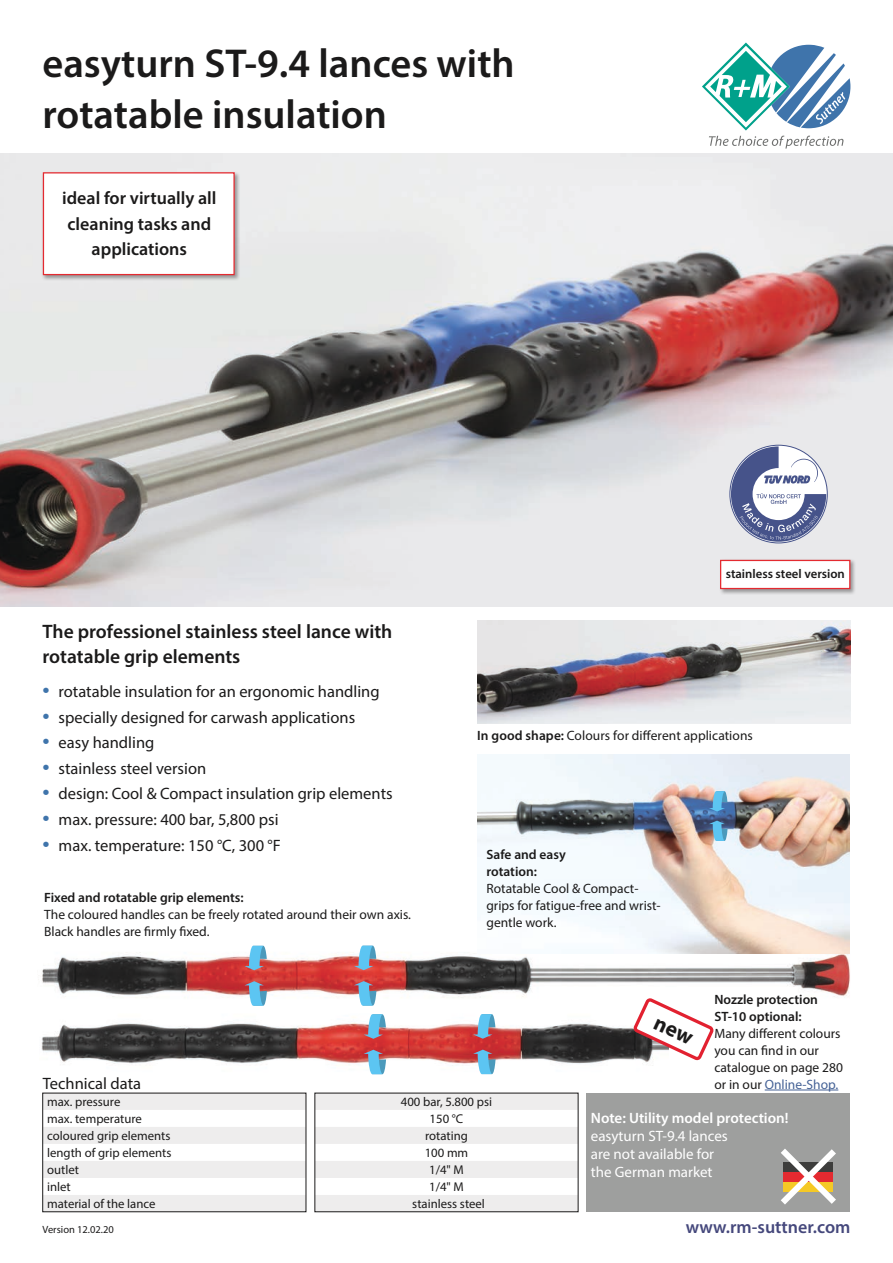
<style>
.page{position:relative;width:893px;height:1263px;background:#fff}
.page>*{position:absolute;margin:0;border:0;box-sizing:border-box;transform-origin:0 0}
.PDF_2011_-_Headline{font:600 40.5px/51px "Myriad Pro";color:#1b1a1a}
.PDF_2011_-_AT_-_13{font:600 19.5px/25.5px "Myriad Pro";color:#1b1a1a}
.PDF_2011_-_AT_-_13-2{font:600 18px/25.5px "Myriad Pro";color:#1b1a1a;text-align:center}
.t1{font:600 18px "Myriad Pro";color:#45487c}
.t2{font:16.5px "Myriad Pro";color:#1b1a1a}
.t3{font:15px/18px "Myriad Pro";color:#fff}
.t4{font:600 15px "Myriad Pro";color:#fff}
.überdrucken{font:13.5px/17px "Myriad Pro";color:#1b1a1a}
.überdrucken-2{font:600 13.5px "Myriad Pro";color:#1b1a1a}
.T_master_1{font:12.75px "Myriad Pro";color:#1b1a1a}
._2010_AT_-_Master_9{font:600 12.75px "Myriad Pro";color:#1b1a1a}
.T_master_5{font:12.75px "Myriad Pro";color:#1b1a1a}
.T_master_4{font:12.75px "Myriad Pro";color:#1b1a1a}
.T_master_6{font:12.75px "Myriad Pro";color:#1b1a1a}
.T_master_7{font:12.75px "Myriad Pro";color:#1b1a1a}
.T_master_8{font:12.75px "Myriad Pro";color:#1b1a1a}
.PDF_2011_-_AT_-_13-3{font:10.5px "Myriad Pro";color:#1b1a1a}
.s1{font-size:25.5px;color:#3f74ab}
.s2{font-weight:600}
.s3{color:#456296}
</style>
<div class="page">
<img style="left:0;top:153px;width:893px;height:453px">
<div style="left:42px;top:171px;width:198px;height:110px;background:#1b1a1a;opacity:.4"></div>
<div style="left:43px;top:172px;width:192px;height:103px;background:#fff;border:1px solid #e42a30"></div>
<div style="left:719px;top:559px;width:137px;height:36px;background:#1b1a1a;opacity:.4"></div>
<div style="left:720px;top:560px;width:130px;height:29px;background:#fff;border:1px solid #e42a30"></div>
<svg style="left:702px;top:43px;width:148px;height:106px"></svg>
<svg style="left:731px;top:446px;width:95px;height:96px"></svg>
<div style="left:587px;top:1093px;width:263px;height:119px;background:#9e9f9e"></div>
<img style="left:41px;top:1005px;width:612px;height:70px">
<img style="left:42px;top:945px;width:808px;height:53px">
<svg style="left:354px;top:981px;width:22px;height:24px"></svg>
<svg style="left:354px;top:946px;width:22px;height:24px"></svg>
<svg style="left:473px;top:1049px;width:23px;height:25px"></svg>
<svg style="left:473px;top:1014px;width:22px;height:25px"></svg>
<svg style="left:244px;top:981px;width:23px;height:25px"></svg>
<svg style="left:244px;top:946px;width:23px;height:24px"></svg>
<svg style="left:364px;top:1050px;width:22px;height:24px"></svg>
<svg style="left:364px;top:1014px;width:22px;height:25px"></svg>
<img style="left:477px;top:621px;width:373px;height:102px">
<div style="left:315px;top:1093px;width:263px;height:17px;background:#eeeded"></div>
<div style="left:315px;top:1127px;width:263px;height:17px;background:#eeeded"></div>
<div style="left:315px;top:1161px;width:263px;height:17px;background:#eeeded"></div>
<div style="left:315px;top:1195px;width:263px;height:17px;background:#eeeded"></div>
<div style="left:315px;top:1093px;width:263px;height:119px;border:1px solid #1b1a1a"></div>
<div style="left:43px;top:1093px;width:263px;height:17px;background:#eeeded"></div>
<div style="left:43px;top:1127px;width:263px;height:17px;background:#eeeded"></div>
<div style="left:43px;top:1161px;width:263px;height:17px;background:#eeeded"></div>
<div style="left:43px;top:1195px;width:263px;height:17px;background:#eeeded"></div>
<div style="left:43px;top:1093px;width:263px;height:119px;border:1px solid #1b1a1a"></div>
<img style="left:477px;top:755px;width:373px;height:198px">
<hr style="left:765px;top:1090px;width:73px;height:1px;background:#456296">
<svg style="left:709px;top:820px;width:19px;height:21px"></svg>
<svg style="left:709px;top:791px;width:18px;height:20px"></svg>
<svg style="left:781px;top:1149px;width:55px;height:56px"></svg>
<svg style="left:631px;top:996px;width:86px;height:67px"></svg>
<p class="PDF_2011_-_Headline" style="left:43px;top:36px;width:474px">easyturn ST-9.4 lances with rotatable insulation</p>
<p class="PDF_2011_-_AT_-_13-2" style="left:62px;top:185px;width:156px">ideal for virtually all cleaning tasks and applications</p>
<p class="PDF_2011_-_AT_-_13" style="left:43px;top:618px;width:351px">The professionel stainless steel lance with rotatable grip elements</p>
<p class="t2" style="left:43px;top:682px;width:338px"><span class="s1">•</span> rotatable insulation for an ergonomic handling</p>
<p class="t2" style="left:43px;top:707px;width:314px"><span class="s1">•</span> specially designed for carwash applications</p>
<p class="t2" style="left:43px;top:733px;width:113px"><span class="s1">•</span> easy handling</p>
<p class="t2" style="left:43px;top:758px;width:165px"><span class="s1">•</span> stainless steel version</p>
<p class="t2" style="left:43px;top:784px;width:351px"><span class="s1">•</span> design: Cool &amp; Compact insulation grip elements</p>
<p class="t2" style="left:43px;top:809px;width:237px"><span class="s1">•</span> max. pressure: 400 bar, 5,800 psi</p>
<p class="t2" style="left:43px;top:835px;width:240px"><span class="s1">•</span> max. temperature: 150 °C, 300 °F</p>
<p class="überdrucken" style="left:44px;top:888px;width:368px"><span class="s2">Fixed and rotatable grip elements:<br></span>The coloured handles can be freely rotated around their own axis.<br>Black handles are firmly fixed.</p>
<p class="t2" style="left:43px;top:1073px;width:100px">Technical data</p>
<p class="_2010_AT_-_Master_9" style="left:726px;top:566px;width:121px">stainless steel version</p>
<p class="überdrucken" style="left:477px;top:727px;width:277px"><span class="s2">In good shape:</span> Colours for different applications</p>
<p class="überdrucken-2" style="left:486px;top:846px;width:81px">Safe and easy</p>
<p class="überdrucken-2" style="left:486px;top:863px;width:52px">rotation:</p>
<p class="überdrucken" style="left:486px;top:880px;width:154px">Rotatable Cool &amp; Compact-</p>
<p class="überdrucken" style="left:486px;top:897px;width:176px">grips for fatigue-free and wrist-</p>
<p class="überdrucken" style="left:486px;top:914px;width:72px">gentle work.</p>
<p class="überdrucken" style="left:714px;top:990px;width:130px"><span class="s2">Nozzle protection<br>ST-10 optional:<br></span>Many different colours you can find in our catalogue on page 280 or in our <span class="s3">Online-Shop.</span></p>
<p class="T_master_1" style="left:47px;top:1093px;width:75px">max. pressure</p>
<p class="T_master_1" style="left:47px;top:1110px;width:96px">max. temperature</p>
<p class="T_master_1" style="left:47px;top:1127px;width:125px">coloured grip elements</p>
<p class="T_master_1" style="left:47px;top:1144px;width:126px">length of grip elements</p>
<p class="T_master_1" style="left:47px;top:1161px;width:33px">outlet</p>
<p class="T_master_1" style="left:47px;top:1178px;width:25px">inlet</p>
<p class="T_master_1" style="left:47px;top:1195px;width:110px">material of the lance</p>
<p class="PDF_2011_-_AT_-_13-3" style="left:43px;top:1223px;width:73px">Version 12.02.20</p>
<p class="T_master_1" style="left:401px;top:1093px;width:93px">400 bar, 5.800 psi</p>
<p class="T_master_4" style="left:430px;top:1110px;width:35px">150 °C</p>
<p class="T_master_5" style="left:425px;top:1127px;width:44px">rotating</p>
<p class="T_master_6" style="left:425px;top:1144px;width:45px">100 mm</p>
<p class="T_master_7" style="left:429px;top:1161px;width:36px">1/4" M</p>
<p class="T_master_8" style="left:429px;top:1178px;width:36px">1/4" M</p>
<p class="T_master_1" style="left:412px;top:1195px;width:74px">stainless steel</p>
<p class="t4" style="left:591px;top:1108px;width:199px">Note: Utility model protection!</p>
<p class="t3" style="left:591px;top:1126px;width:138px">easyturn ST-9.4 lances are not available for the German market</p>
<p class="t1" style="left:686px;top:1215px;width:166px">www.rm-suttner.com</p>
</div>
